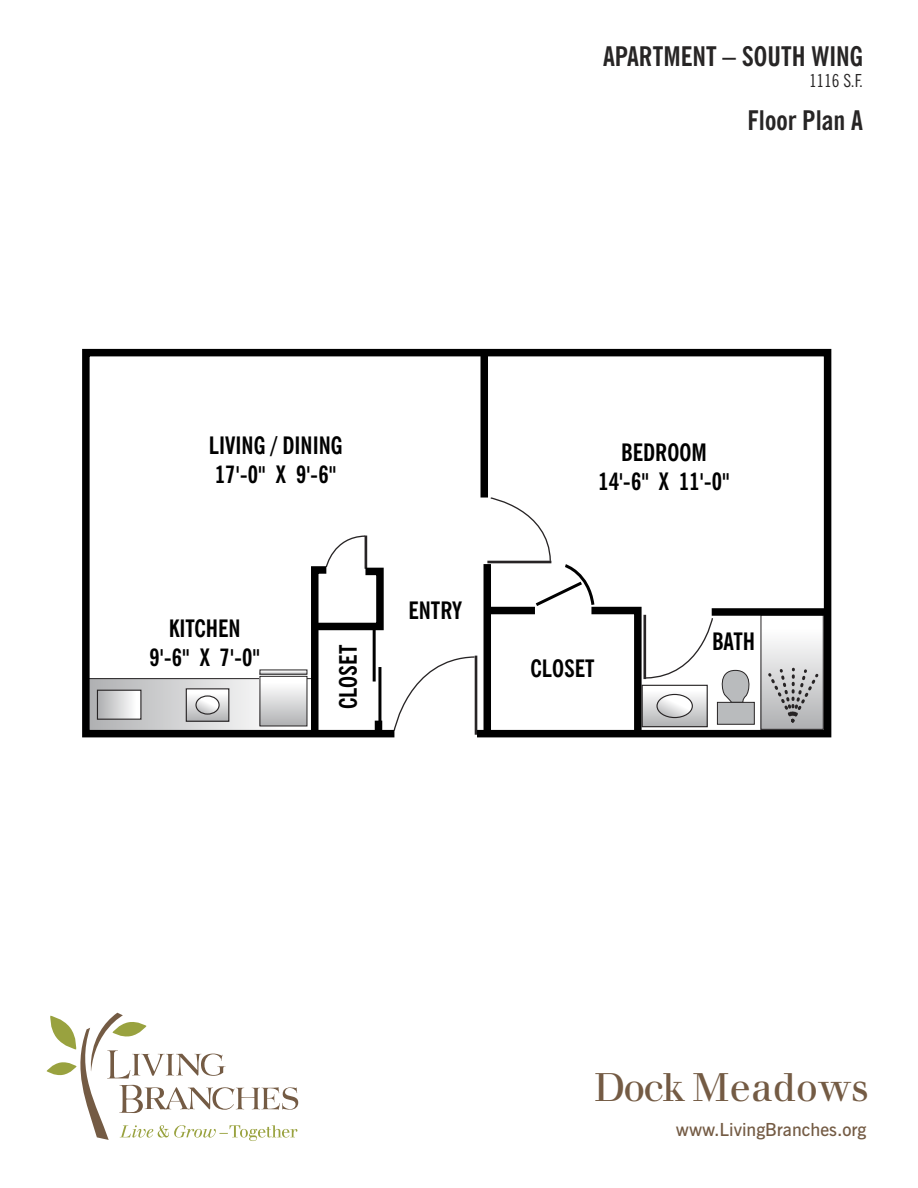
<style>
.page{position:relative;width:918px;height:1188px;background:#fff}
.page>*{position:absolute;margin:0;border:0;box-sizing:border-box;transform-origin:0 0}
.t1{font:39px "Walbaum";color:#745b44}
.t2{font:700 condensed 27px "News Gothic BT";color:#272525}
.t3{font:700 condensed 24px/28.8px "News Gothic BT";color:#000;text-align:center}
.t4{font:600 18px "News Gothic BT";color:#745b44}
.t5{font:condensed 18px "News Gothic BT";color:#272525}
</style>
<div class="page">
<svg style="left:47px;top:1013px;width:251px;height:128px"></svg>
<svg style="left:82px;top:348px;width:750px;height:390px"></svg>
<div style="left:484px;top:564px;width:7px;height:170px;background:#000"></div>
<div style="left:481px;top:353px;width:7px;height:145px;background:#000"></div>
<svg style="left:307px;top:535px;width:80px;height:203px"></svg>
<div style="left:375px;top:721px;width:7px;height:10px;background:#000"></div>
<div style="left:712px;top:608px;width:116px;height:8px;background:#000"></div>
<hr style="left:373px;top:625px;width:3px;height:57px;background:#000">
<hr style="left:378px;top:667px;width:3px;height:57px;background:#000">
<svg style="left:489px;top:497px;width:264px;height:241px"></svg>
<div style="left:186px;top:689px;width:43px;height:32px;background:linear-gradient(to bottom,#fff,#b5b6b7)"></div>
<div style="left:186px;top:688px;width:43px;height:34px;border:1px solid #272425"></div>
<svg style="left:196px;top:696px;width:23px;height:18px"></svg>
<div style="left:195px;top:695px;width:25px;height:20px;border:1px solid #272425;border-radius:50%"></div>
<div style="left:97px;top:690px;width:44px;height:29px;background:linear-gradient(to right,#adaeb0,#fff)"></div>
<div style="left:97px;top:690px;width:44px;height:30px;border:1px solid #272425"></div>
<div style="left:260px;top:676px;width:47px;height:50px;background:linear-gradient(to bottom,#fff,#b2b3b5)"></div>
<hr style="left:260px;top:670px;width:47px;height:4px;background:#ddddde">
<div style="left:260px;top:670px;width:47px;height:5px;border:1px solid #272425"></div>
<svg style="left:767px;top:669px;width:52px;height:52px;background:#b4b4b5"></svg>
<p class="t2" style="left:603px;top:39px;width:261px">APARTMENT – SOUTH WING</p>
<p class="t5" style="left:809px;top:70px;width:56px">1116 S.F.</p>
<p class="t2" style="left:748px;top:104px;width:117px">Floor Plan A</p>
<p class="t3" style="left:209px;top:431px;width:135px;text-align:left">LIVING / DINING<br>17'-0" X 9'-6"</p>
<p class="t3" style="left:149px;top:613px;width:112px">KITCHEN<br>9'-6" X 7'-0"</p>
<p class="t3" style="left:334px;top:709px;width:66px;rotate:-90deg">CLOSET</p>
<p class="t3" style="left:408px;top:596px;width:55px">ENTRY</p>
<p class="t3" style="left:598px;top:438px;width:133px">BEDROOM<br>14'-6" X 11'-0"</p>
<p class="t3" style="left:531px;top:654px;width:66px">CLOSET</p>
<p class="t3" style="left:712px;top:627px;width:45px">BATH</p>
<h1 class="t1" style="left:594px;top:1064px;width:276px">Dock Meadows</h1>
<p class="t4" style="left:676px;top:1118px;width:192px">www.LivingBranches.org</p>
</div>
